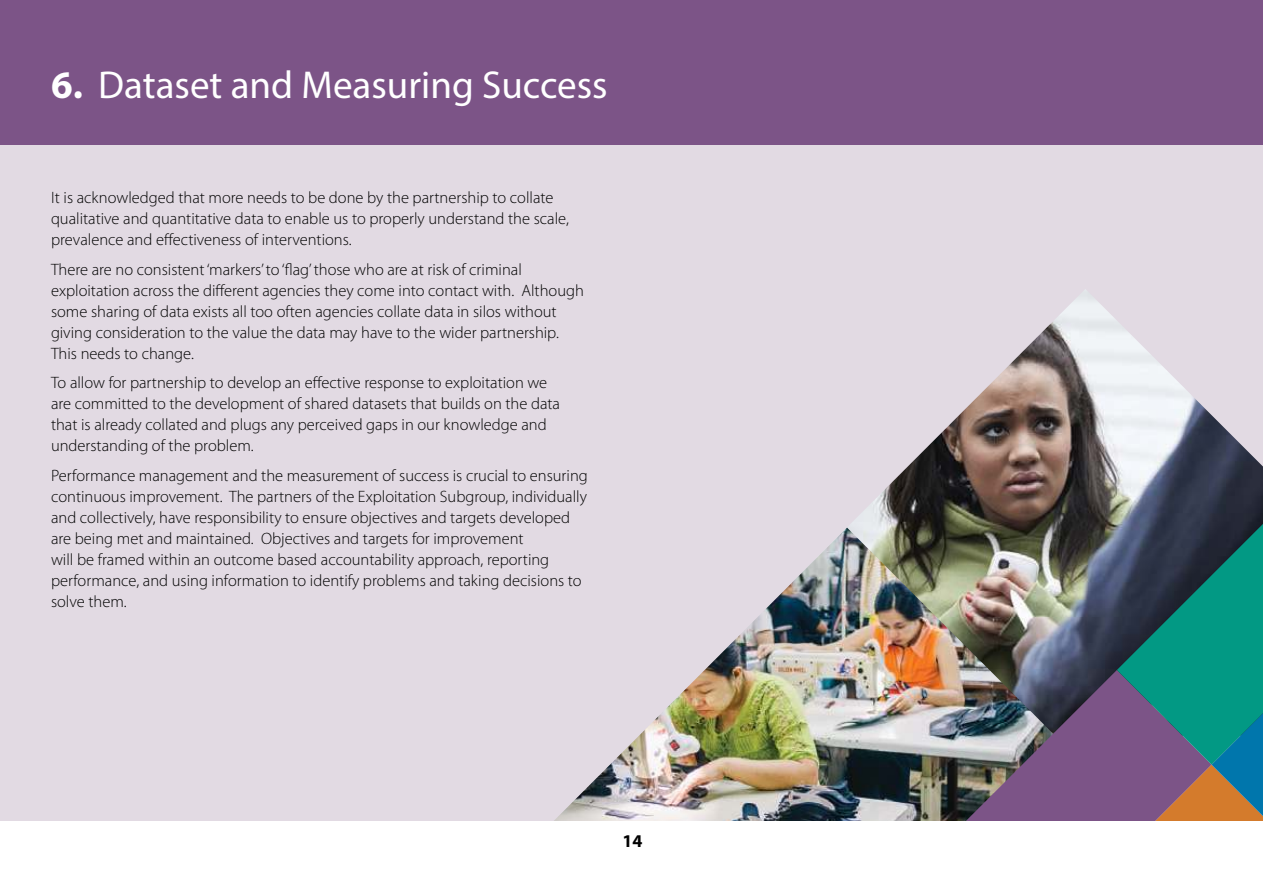
<style>
.page{position:relative;width:1263px;height:893px;background:#fff}
.page>*{position:absolute;margin:0;border:0;box-sizing:border-box;transform-origin:0 0}
.t1{font:39px "Myriad Pro";color:#fff}
.t2{font:700 18px "Myriad Pro";color:#000}
.t3{font:300 16.5px/21px "Myriad Pro";color:#000}
.s1{font-weight:700}
</style>
<div class="page">
<div style="left:0;top:0;width:1263px;height:844px;background:#e2dae3"></div>
<img style="left:846px;top:289px;width:417px;height:381px">
<img style="left:551px;top:528px;width:545px;height:294px">
<img style="left:924px;top:670px;width:193px;height:152px">
<svg style="left:1117px;top:524px;width:146px;height:298px;background:#346f71"></svg>
<div style="left:0;top:0;width:1263px;height:145px;background:#7c5487"></div>
<div style="left:0;top:822px;width:1263px;height:71px;background:#fff"></div>
<h1 class="t1" style="left:51px;top:70px;width:558px"><span class="s1">6.</span> Dataset and Measuring Success</h1>
<p class="t3" style="left:51px;top:189px;width:519px">It is acknowledged that more needs to be done by the partnership to collate qualitative and quantitative data to enable us to properly understand the scale, prevalence and effectiveness of interventions.</p>
<p class="t3" style="left:51px;top:260px;width:534px">There are no consistent ‘markers’ to ‘flag’ those who are at risk of criminal exploitation across the different agencies they come into contact with. Although some sharing of data exists all too often agencies collate data in silos without giving consideration to the value the data may have to the wider partnership.<br>This needs to change.</p>
<p class="t3" style="left:51px;top:374px;width:511px">To allow for partnership to develop an effective response to exploitation we are committed to the development of shared datasets that builds on the data that is already collated and plugs any perceived gaps in our knowledge and understanding of the problem.</p>
<p class="t3" style="left:51px;top:466px;width:538px">Performance management and the measurement of success is crucial to ensuring continuous improvement. The partners of the Exploitation Subgroup, individually and collectively, have responsibility to ensure objectives and targets developed are being met and maintained. Objectives and targets for improvement<br>will be framed within an outcome based accountability approach, reporting performance, and using information to identify problems and taking decisions to solve them.</p>
<p class="t2" style="left:622px;top:830px;width:21px">14</p>
</div>
